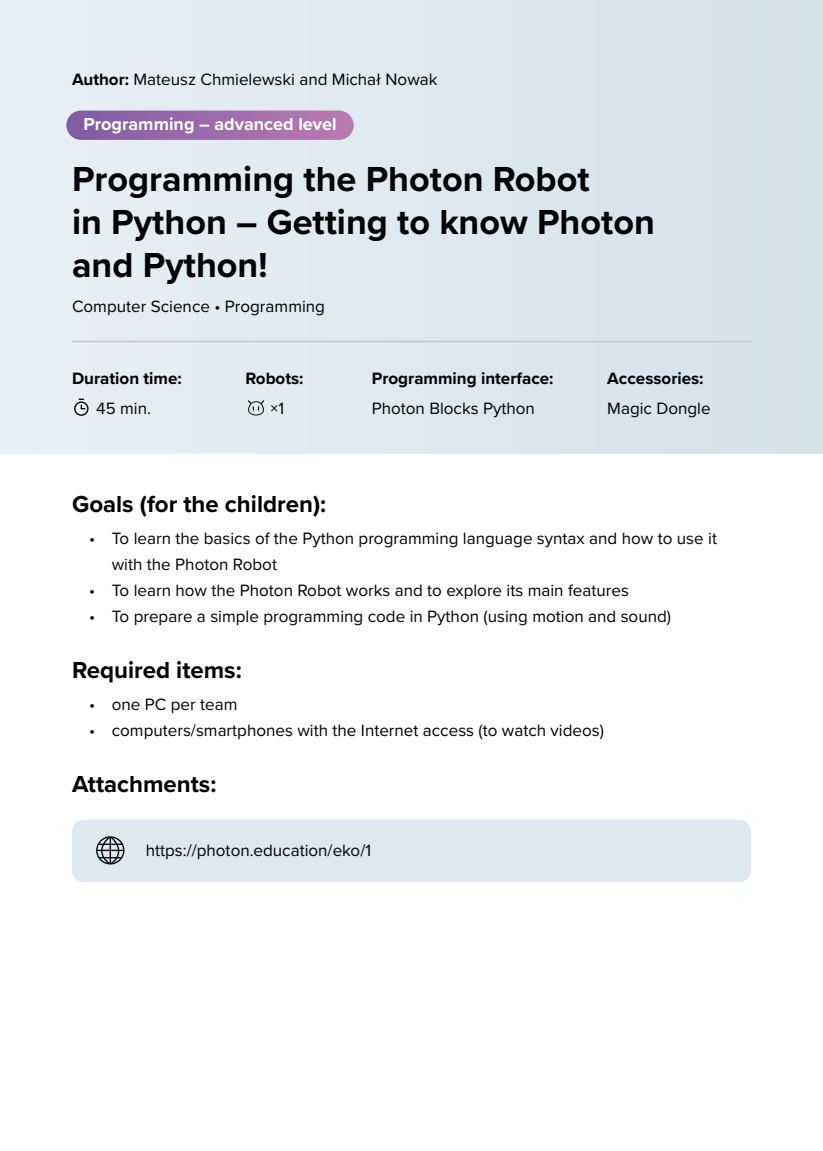
<style>
.page{position:relative;width:823px;height:1151px;background:#fff}
.page>*{position:absolute;margin:0;border:0;box-sizing:border-box;transform-origin:0 0}
.t1{font:700 36px/43.2px "Proxima Nova";color:#000}
.t2{font:700 24px "Proxima Nova";color:#000}
.t3{font:700 18px "Proxima Nova";color:#fff}
.t4{font:17px/26px "Proxima Nova";color:#000}
.t5{font:700 17px "Proxima Nova";color:#000}
.s1{font-weight:700}
</style>
<div class="page">
<div style="left:0;top:0;width:822px;height:453px;background:#dee9f0"></div>
<div style="left:66px;top:111px;width:287px;height:29px;background:linear-gradient(to right,#815da4,#ba7ab2);border-radius:15px"></div>
<div style="left:72px;top:820px;width:678px;height:62px;background:#dde8f0;border-radius:11px"></div>
<hr style="left:72px;top:341px;width:678px;height:1px;background:#c6c6c6">
<svg style="left:96px;top:836px;width:28px;height:28px"></svg>
<svg style="left:248px;top:400px;width:16px;height:16px"></svg>
<div style="left:74px;top:401px;width:14px;height:15px;border:1px solid #000;border-radius:50%"></div>
<svg style="left:79px;top:399px;width:6px;height:10px"></svg>
<p class="t4" style="left:72px;top:66px;width:367px"><span class="s1">Author:</span> Mateusz Chmielewski and Michał Nowak</p>
<p class="t3" style="left:83px;top:111px;width:254px">Programming – advanced level</p>
<h1 class="t1" style="left:72px;top:156px;width:584px">Programming the Photon Robot<br>in Python – Getting to know Photon and Python!</h1>
<p class="t4" style="left:72px;top:293px;width:254px">Computer Science • Programming</p>
<p class="t5" style="left:72px;top:366px;width:111px">Duration time:</p>
<p class="t4" style="left:96px;top:394px;width:56px">45 min.</p>
<p class="t5" style="left:245px;top:366px;width:60px">Robots:</p>
<p class="t4" style="left:270px;top:394px;width:16px">×1</p>
<p class="t5" style="left:371px;top:366px;width:183px">Programming interface:</p>
<p class="t4" style="left:371px;top:394px;width:164px">Photon Blocks Python</p>
<p class="t5" style="left:607px;top:366px;width:98px">Accessories:</p>
<p class="t4" style="left:607px;top:394px;width:105px">Magic Dongle</p>
<h2 class="t2" style="left:72px;top:486px;width:255px">Goals (for the children):</h2>
<p class="t4" style="left:112px;top:524px;width:606px;text-indent:-23px">• To learn the basics of the Python programming language syntax and how to use it with the Photon Robot</p>
<p class="t4" style="left:89px;top:576px;width:541px">• To learn how the Photon Robot works and to explore its main features</p>
<p class="t4" style="left:89px;top:602px;width:583px">• To prepare a simple programming code in Python (using motion and sound)</p>
<h2 class="t2" style="left:72px;top:652px;width:171px">Required items:</h2>
<p class="t4" style="left:89px;top:690px;width:150px">• one PC per team</p>
<p class="t4" style="left:89px;top:716px;width:516px">• computers/smartphones with the Internet access (to watch videos)</p>
<h2 class="t2" style="left:72px;top:766px;width:146px">Attachments:</h2>
<p class="t4" style="left:146px;top:836px;width:227px">https://photon.education/eko/1</p>
</div>
